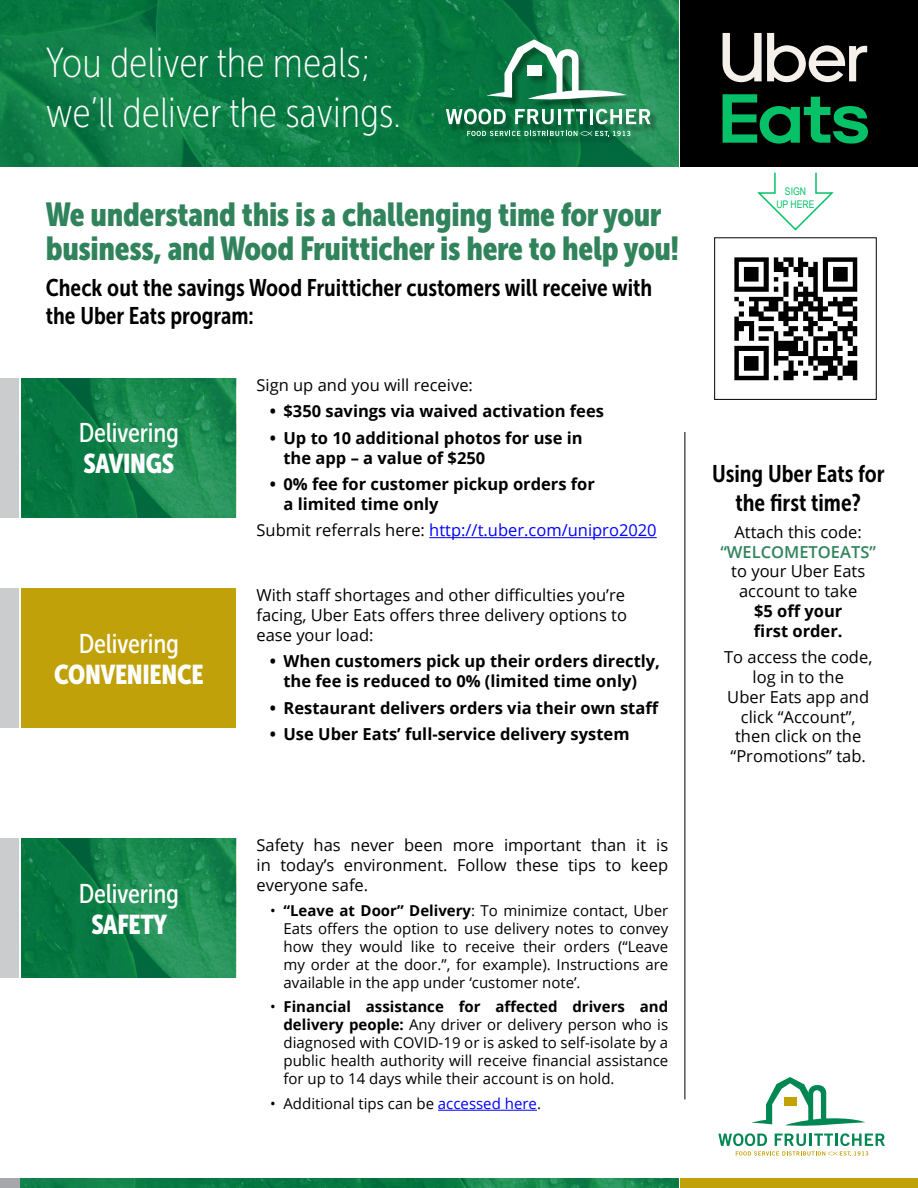
<style>
.page{position:relative;width:918px;height:1188px;background:#fff}
.page>*{position:absolute;margin:0;border:0;box-sizing:border-box;transform-origin:0 0}
.t1{font:42px/50.4px "Museo Sans Cond 100";color:#fff}
.t2{font:33px/34.5px "Museo Sans Cond 900";letter-spacing:-.01em;color:#31835c}
.t3{font:27px "Museo Sans Cond 500";letter-spacing:-.01em;color:#fff}
.t4{font:27px "Museo Sans Cond 900";letter-spacing:-.01em;color:#fff}
.t5{font:24px/28.8px "Museo Sans Cond 700";color:#000;text-align:center}
.t6{font:16.5px/19.8px "Open Sans";color:#000;text-align:justify}
.t7{font:700 16.5px/19.8px "Open Sans";color:#000}
.t8{font:16.5px "Open Sans";color:#00f}
.t9{font:600 16.5px "Open Sans";color:#31835c}
.t10{font:15px/18px "Open Sans";color:#000;text-align:justify}
.t11{font:10.5px/12.6px "Arial Narrow";color:#06c167;text-align:center}
.s1{color:#000}
.s2{font-weight:700}
.s3{color:#00f}
</style>
<div class="page">
<img style="left:0;top:0;width:678px;height:166px">
<img style="left:22px;top:378px;width:214px;height:139px">
<img style="left:22px;top:839px;width:214px;height:139px">
<img style="left:19px;top:1179px;width:659px;height:9px">
<div style="left:680px;top:0;width:238px;height:166px;background:#000"></div>
<div style="left:680px;top:1179px;width:238px;height:9px;background:#c1a109"></div>
<img style="left:734px;top:257px;width:124px;height:124px">
<div style="left:714px;top:238px;width:162px;height:162px;border:1px solid #000"></div>
<svg style="left:757px;top:172px;width:77px;height:59px"></svg>
<svg style="left:723px;top:94px;width:145px;height:50px"></svg>
<svg style="left:723px;top:33px;width:144px;height:49px"></svg>
<div style="left:22px;top:589px;width:214px;height:139px;background:#c1a109"></div>
<svg style="left:751px;top:1077px;width:114px;height:49px"></svg>
<svg style="left:718px;top:1133px;width:167px;height:23px"></svg>
<div style="left:0;top:1179px;width:19px;height:9px;background:#a5a7aa"></div>
<div style="left:0;top:839px;width:19px;height:139px;background:#cacccd"></div>
<div style="left:0;top:589px;width:19px;height:139px;background:#cacccd"></div>
<div style="left:0;top:378px;width:19px;height:139px;background:#cacccd"></div>
<hr style="left:438px;top:1110px;width:99px;height:1px;background:#00f">
<hr style="left:429px;top:537px;width:228px;height:1px;background:#00f">
<hr style="left:685px;top:432px;width:1px;height:667px;background:#000">
<div style="left:447px;top:41px;width:211px;height:103px;background:#000;opacity:.33"></div>
<svg style="left:486px;top:39px;width:141px;height:62px"></svg>
<svg style="left:446px;top:109px;width:205px;height:27px"></svg>
<h1 class="t1" style="left:46px;top:38px;width:357px">You deliver the meals; we’ll deliver the savings.</h1>
<h2 class="t2" style="left:46px;top:197px;width:635px">We understand this is a challenging time for your business, and Wood Fruitticher is here to help you!</h2>
<h3 class="t5" style="left:46px;top:273px;width:608px;text-align:left">Check out the savings Wood Fruitticher customers will receive with the Uber Eats program:</h3>
<h3 class="t3" style="left:79px;top:418px;width:102px">Delivering</h3>
<h3 class="t4" style="left:84px;top:448px;width:92px">SAVINGS</h3>
<h3 class="t3" style="left:79px;top:629px;width:102px">Delivering</h3>
<h3 class="t4" style="left:54px;top:659px;width:151px">CONVENIENCE</h3>
<h3 class="t3" style="left:79px;top:879px;width:102px">Delivering</h3>
<h3 class="t4" style="left:91px;top:909px;width:77px">SAFETY</h3>
<p class="t6" style="left:256px;top:374px;width:218px">Sign up and you will receive:</p>
<p class="t7" style="left:270px;top:401px;width:336px">• $350 savings via waived activation fees</p>
<p class="t7" style="left:283px;top:427px;width:301px;text-indent:-13px">• Up to 10 additional photos for use in the app – a value of $250</p>
<p class="t7" style="left:283px;top:474px;width:313px;text-indent:-13px">• 0% fee for customer pickup orders for a limited time only</p>
<p class="t8" style="left:256px;top:519px;width:402px"><span class="s1">Submit referrals here:</span> http://t.uber.com/unipro2020</p>
<p class="t6" style="left:257px;top:585px;width:372px">With staff shortages and other difficulties you’re facing, Uber Eats offers three delivery options to ease your load:</p>
<p class="t7" style="left:270px;top:651px;width:392px;text-align:center">• When customers pick up their orders directly, the fee is reduced to 0% (limited time only)</p>
<p class="t7" style="left:270px;top:697px;width:390px">• Restaurant delivers orders via their own staff</p>
<p class="t7" style="left:270px;top:724px;width:361px">• Use Uber Eats’ full-service delivery system</p>
<p class="t6" style="left:256px;top:835px;width:413px">Safety has never been more important than it is in today’s environment. Follow these tips to keep everyone safe.</p>
<p class="t10" style="left:284px;top:901px;width:386px;text-indent:-14px">• <span class="s2">“Leave at Door” Delivery</span>: To minimize contact, Uber Eats offers the option to use delivery notes to convey how they would like to receive their orders (“Leave my order at the door.”, for example). Instructions are available in the app under ‘customer note’.</p>
<p class="t10" style="left:284px;top:998px;width:386px;text-indent:-14px">• <span class="s2">Financial assistance for affected drivers and delivery people:</span> Any driver or delivery person who is diagnosed with COVID-19 or is asked to self-isolate by a public health authority will receive financial assistance for up to 14 days while their account is on hold.</p>
<p class="t10" style="left:270px;top:1094px;width:272px">• Additional tips can be <span class="s3">accessed here</span>.</p>
<p class="t11" style="left:776px;top:185px;width:40px">SIGN<br>UP HERE</p>
<h3 class="t5" style="left:712px;top:460px;width:174px">Using Uber Eats for the first time?</h3>
<p class="t6" style="left:735px;top:521px;width:129px">Attach this code:</p>
<p class="t9" style="left:720px;top:540px;width:157px">“WELCOMETOEATS”</p>
<p class="t6" style="left:731px;top:561px;width:135px;text-align:center">to your Uber Eats account to take</p>
<p class="t7" style="left:754px;top:601px;width:90px">$5 off your first order.</p>
<p class="t6" style="left:724px;top:647px;width:150px;text-align:center">To access the code, log in to the<br>Uber Eats app and click “Account”, then click on the “Promotions” tab.</p>
</div>
